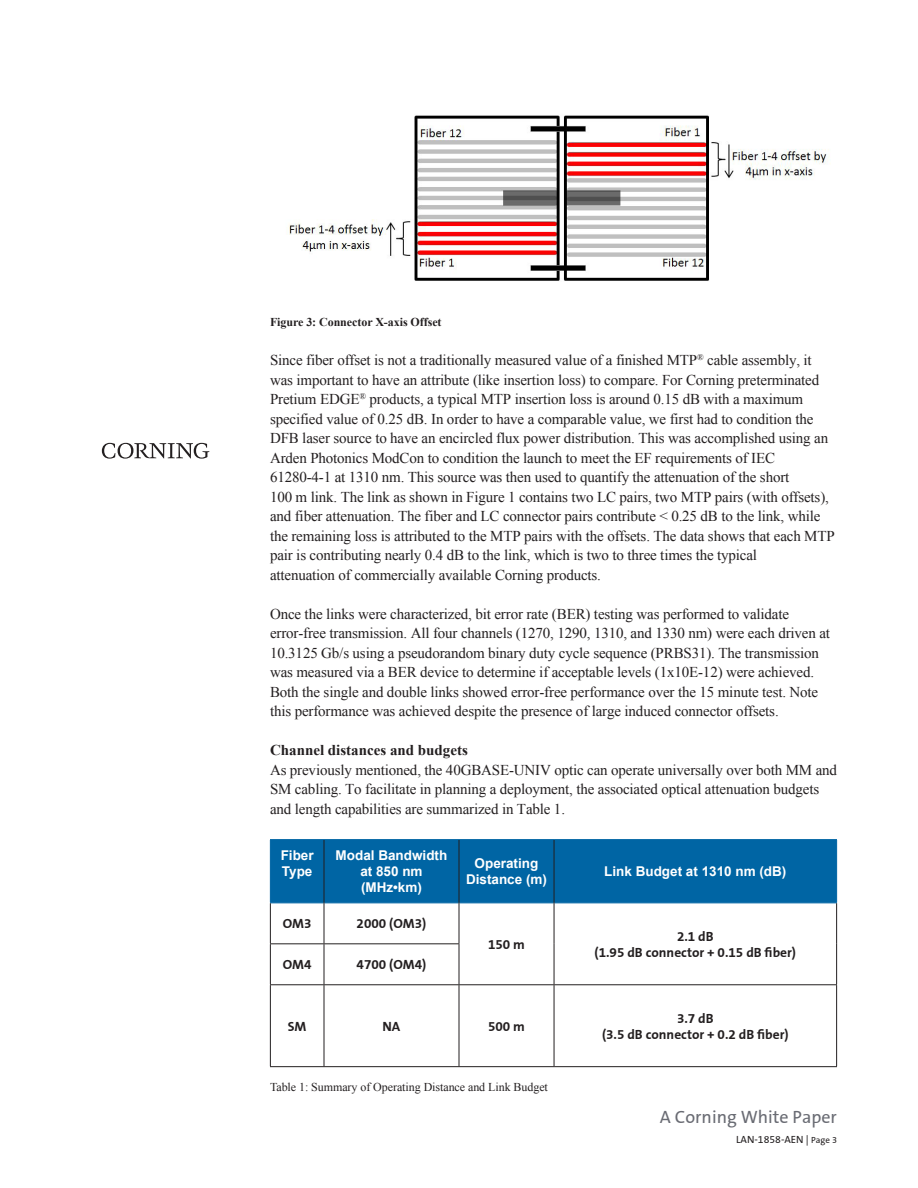
<style>
.page{position:relative;width:918px;height:1188px;background:#fff}
.page>*{position:absolute;margin:0;border:0;box-sizing:border-box;transform-origin:0 0}
.t1{font:18px "The Sans B";color:#696b73}
.t2{font:15px/19.5px "Times New Roman";letter-spacing:-.01em;color:#231f20}
.t3{font:700 15px "Times New Roman";color:#231f20}
.t4{font:13.5px "The Sans B Bold";color:#231f20}
.t5{font:700 13.5px "Arial";color:#fff}
.t6{font:12px "Times New Roman";letter-spacing:-.005em;color:#231f20}
.t7{font:700 12px "Times New Roman";letter-spacing:-.005em;color:#231f20}
.t8{font:10.5px "The Sans B";color:#231f20}
.s1{font-size:9px}
</style>
<div class="page">
<svg style="left:102px;top:443px;width:107px;height:16px"></svg>
<div style="left:271px;top:840px;width:565px;height:63px;background:#0065a4"></div>
<svg style="left:271px;top:904px;width:565px;height:162px"></svg>
<hr style="left:270px;top:839px;width:54px;height:1px;background:#0065a4">
<hr style="left:270px;top:840px;width:1px;height:63px;background:#0065a4">
<hr style="left:324px;top:839px;width:135px;height:1px;background:#0065a4">
<hr style="left:459px;top:839px;width:95px;height:1px;background:#0065a4">
<hr style="left:554px;top:839px;width:283px;height:1px;background:#0065a4">
<hr style="left:836px;top:840px;width:1px;height:63px;background:#0065a4">
<hr style="left:270px;top:903px;width:54px;height:1px;background:#0065a4">
<hr style="left:324px;top:903px;width:135px;height:1px;background:#0065a4">
<hr style="left:459px;top:903px;width:95px;height:1px;background:#0065a4">
<hr style="left:554px;top:903px;width:283px;height:1px;background:#0065a4">
<hr style="left:459px;top:840px;width:1px;height:63px;background:#231f20">
<hr style="left:554px;top:840px;width:1px;height:63px;background:#231f20">
<hr style="left:459px;top:903px;width:1px;height:40px;background:#231f20">
<hr style="left:554px;top:903px;width:1px;height:41px;background:#231f20">
<hr style="left:836px;top:903px;width:1px;height:41px;background:#231f20">
<hr style="left:324px;top:943px;width:135px;height:1px;background:#231f20">
<hr style="left:459px;top:944px;width:1px;height:40px;background:#231f20">
<hr style="left:554px;top:944px;width:1px;height:40px;background:#231f20">
<hr style="left:836px;top:944px;width:1px;height:40px;background:#231f20">
<hr style="left:324px;top:984px;width:135px;height:1px;background:#231f20">
<hr style="left:459px;top:984px;width:95px;height:1px;background:#231f20">
<hr style="left:459px;top:985px;width:1px;height:81px;background:#231f20">
<hr style="left:554px;top:984px;width:283px;height:1px;background:#231f20">
<hr style="left:554px;top:985px;width:1px;height:81px;background:#231f20">
<hr style="left:836px;top:985px;width:1px;height:81px;background:#231f20">
<hr style="left:324px;top:1066px;width:135px;height:1px;background:#231f20">
<hr style="left:459px;top:1066px;width:95px;height:1px;background:#231f20">
<hr style="left:554px;top:1066px;width:283px;height:1px;background:#231f20">
<hr style="left:324px;top:840px;width:1px;height:63px;background:#231f20">
<hr style="left:270px;top:903px;width:1px;height:40px;background:#231f20">
<hr style="left:324px;top:903px;width:1px;height:40px;background:#231f20">
<hr style="left:270px;top:943px;width:54px;height:1px;background:#231f20">
<hr style="left:270px;top:944px;width:1px;height:40px;background:#231f20">
<hr style="left:324px;top:944px;width:1px;height:40px;background:#231f20">
<hr style="left:270px;top:984px;width:54px;height:1px;background:#231f20">
<hr style="left:270px;top:985px;width:1px;height:81px;background:#231f20">
<hr style="left:324px;top:985px;width:1px;height:81px;background:#231f20">
<hr style="left:270px;top:1066px;width:54px;height:1px;background:#231f20">
<img style="left:289px;top:115px;width:541px;height:166px">
<p class="t7" style="left:270px;top:314px;width:173px">Figure 3: Connector X-axis Offset</p>
<p class="t2" style="left:270px;top:350px;width:566px">Since fiber offset is not a traditionally measured value of a finished MTP<sup>®</sup> cable assembly, it was important to have an attribute (like insertion loss) to compare. For Corning preterminated Pretium EDGE<sup>®</sup> products, a typical MTP insertion loss is around 0.15 dB with a maximum specified value of 0.25 dB. In order to have a comparable value, we first had to condition the DFB laser source to have an encircled flux power distribution. This was accomplished using an Arden Photonics ModCon to condition the launch to meet the EF requirements of IEC 61280-4-1 at 1310 nm. This source was then used to quantify the attenuation of the short<br>100 m link. The link as shown in Figure 1 contains two LC pairs, two MTP pairs (with offsets), and fiber attenuation. The fiber and LC connector pairs contribute &lt; 0.25 dB to the link, while the remaining loss is attributed to the MTP pairs with the offsets. The data shows that each MTP pair is contributing nearly 0.4 dB to the link, which is two to three times the typical<br>attenuation of commercially available Corning products.</p>
<p class="t2" style="left:270px;top:604px;width:562px">Once the links were characterized, bit error rate (BER) testing was performed to validate error-free transmission. All four channels (1270, 1290, 1310, and 1330 nm) were each driven at 10.3125 Gb/s using a pseudorandom binary duty cycle sequence (PRBS31). The transmission was measured via a BER device to determine if acceptable levels (1x10E-12) were achieved.<br>Both the single and double links showed error-free performance over the 15 minute test. Note this performance was achieved despite the presence of large induced connector offsets.</p>
<p class="t3" style="left:270px;top:740px;width:199px">Channel distances and budgets</p>
<p class="t2" style="left:270px;top:760px;width:569px">As previously mentioned, the 40GBASE-UNIV optic can operate universally over both MM and<br>SM cabling. To facilitate in planning a deployment, the associated optical attenuation budgets and length capabilities are summarized in Table 1.</p>
<p class="t5" style="left:281px;top:846px;width:35px">Fiber</p>
<p class="t5" style="left:282px;top:862px;width:32px">Type</p>
<p class="t5" style="left:336px;top:846px;width:113px">Modal Bandwidth</p>
<p class="t5" style="left:360px;top:862px;width:64px">at 850 nm</p>
<p class="t5" style="left:361px;top:879px;width:62px">(MHz•km)</p>
<p class="t5" style="left:475px;top:854px;width:65px">Operating</p>
<p class="t5" style="left:466px;top:871px;width:83px">Distance (m)</p>
<p class="t5" style="left:604px;top:862px;width:184px">Link Budget at 1310 nm (dB)</p>
<p class="t4" style="left:283px;top:917px;width:30px">OM3</p>
<p class="t4" style="left:357px;top:917px;width:71px">2000 (OM3)</p>
<p class="t4" style="left:283px;top:958px;width:30px">OM4</p>
<p class="t4" style="left:357px;top:958px;width:71px">4700 (OM4)</p>
<p class="t4" style="left:488px;top:937px;width:38px">150 m</p>
<p class="t4" style="left:288px;top:1019px;width:20px">SM</p>
<p class="t4" style="left:383px;top:1019px;width:19px">NA</p>
<p class="t4" style="left:488px;top:1019px;width:38px">500 m</p>
<p class="t6" style="left:270px;top:1079px;width:279px">Table 1: Summary of Operating Distance and Link Budget</p>
<p class="t4" style="left:677px;top:929px;width:38px">2.1 dB</p>
<p class="t4" style="left:595px;top:945px;width:203px">(1.95 dB connector + 0.15 dB fiber)</p>
<p class="t4" style="left:677px;top:1011px;width:38px">3.7 dB</p>
<p class="t4" style="left:602px;top:1027px;width:188px">(3.5 dB connector + 0.2 dB fiber)</p>
<p class="t1" style="left:660px;top:1107px;width:179px">A Corning White Paper</p>
<p class="t8" style="left:736px;top:1134px;width:102px">LAN-1858-AEN | <span class="s1">Page 3</span></p>
</div>
